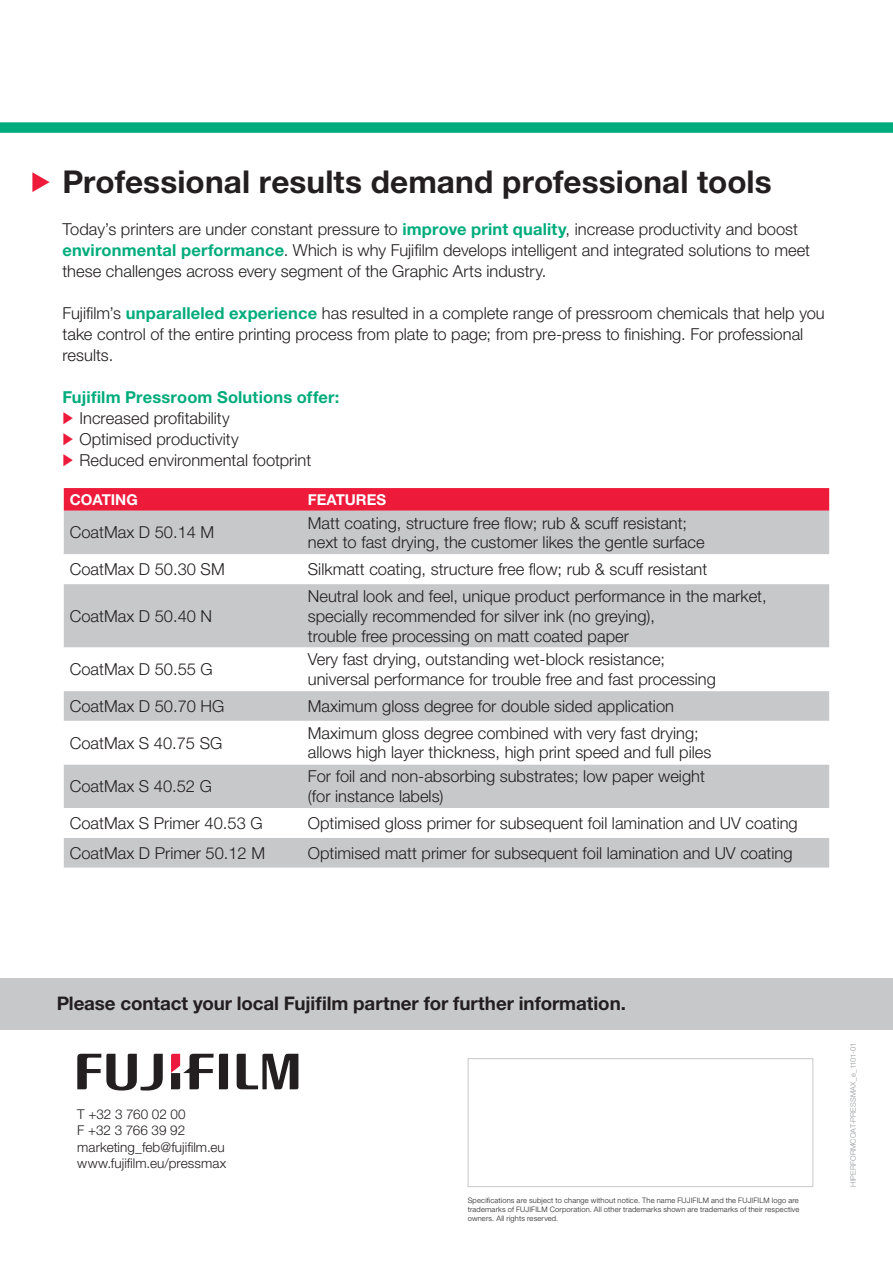
<style>
.page{position:relative;width:893px;height:1263px;background:#fff}
.page>*{position:absolute;margin:0;border:0;box-sizing:border-box;transform-origin:0 0}
.D_HEADLINE_01{font:700 31.5px "Helvetica Neue LT Std";letter-spacing:.005em;color:#231f20}
.X-WANTTOKNOWMORE{font:700 18.75px "Helvetica Neue LT Std";letter-spacing:-.005em;color:#231f20}
.t1{font:300 16.5px/19.8px "Helvetica Neue LT Std";color:#231f20}
.t2{font:700 16.5px "Helvetica Neue LT Std";letter-spacing:.01em;color:#00ac7c}
.t3{font:700 15px "Helvetica Neue LT Std";color:#fff}
.Z-ADDRESS{font:300 13.5px "Helvetica Neue LT Std";letter-spacing:.005em;color:#231f20}
.t4{font:300 7.5px/9px "Helvetica Neue LT Std";letter-spacing:.025em;color:#231f20;text-align:justify}
.t5{font:300 7.5px "Helvetica Neue LT Std";letter-spacing:.02em;color:#939598}
.s1{color:#ed1a3a}
.s2{font-weight:700;color:#00ac7c}
</style>
<div class="page">
<svg style="left:237px;top:1054px;width:61px;height:35px"></svg>
<svg style="left:77px;top:1054px;width:86px;height:37px"></svg>
<svg style="left:171px;top:1054px;width:57px;height:35px"></svg>
<div style="left:468px;top:1058px;width:345px;height:129px;border:1px solid #c7c8ca"></div>
<div style="left:0;top:122px;width:893px;height:11px;background:#00ac7c"></div>
<svg style="left:64px;top:488px;width:765px;height:23px"></svg>
<div style="left:64px;top:511px;width:765px;height:356px;background:#c7c8ca"></div>
<svg style="left:64px;top:554px;width:765px;height:284px"></svg>
<div style="left:0;top:978px;width:893px;height:51px;background:#c7c8ca"></div>
<p class="D_HEADLINE_01" style="left:28px;top:162px;width:745px"><span class="s1">▶</span> Professional results demand professional tools</p>
<p class="t1" style="left:63px;top:218px;width:749px;line-height:21px">Today’s printers are under constant pressure to <span class="s2">improve print quality</span>, increase productivity and boost <span class="s2">environmental performance</span>. Which is why Fujifilm develops intelligent and integrated solutions to meet these challenges across every segment of the Graphic Arts industry.</p>
<p class="t1" style="left:63px;top:302px;width:764px;line-height:21px">Fujifilm’s <span class="s2">unparalleled experience</span> has resulted in a complete range of pressroom chemicals that help you take control of the entire printing process from plate to page; from pre-press to finishing. For professional results.</p>
<p class="t2" style="left:63px;top:386px;width:278px">Fujifilm Pressroom Solutions offer:</p>
<p class="t1" style="left:80px;top:407px;width:152px">Increased profitability</p>
<p class="t1" style="left:80px;top:428px;width:161px">Optimised productivity</p>
<p class="t1" style="left:80px;top:449px;width:233px">Reduced environmental footprint</p>
<p class="t3" style="left:70px;top:490px;width:70px">COATING</p>
<p class="t3" style="left:308px;top:490px;width:80px">FEATURES</p>
<p class="t1" style="left:70px;top:522px;width:146px">CoatMax D 50.14 M</p>
<p class="t1" style="left:308px;top:512px;width:398px">Matt coating, structure free flow; rub &amp; scuff resistant; next to fast drying, the customer likes the gentle surface</p>
<p class="t1" style="left:70px;top:559px;width:156px">CoatMax D 50.30 SM</p>
<p class="t1" style="left:308px;top:559px;width:401px">Silkmatt coating, structure free flow; rub &amp; scuff resistant</p>
<p class="t1" style="left:70px;top:606px;width:144px">CoatMax D 50.40 N</p>
<p class="t1" style="left:308px;top:586px;width:460px">Neutral look and feel, unique product performance in the market, specially recommended for silver ink (no greying),<br>trouble free processing on matt coated paper</p>
<p class="t1" style="left:70px;top:659px;width:145px">CoatMax D 50.55 G</p>
<p class="t1" style="left:308px;top:649px;width:410px">Very fast drying, outstanding wet-block resistance; universal performance for trouble free and fast processing</p>
<p class="t1" style="left:70px;top:696px;width:156px">CoatMax D 50.70 HG</p>
<p class="t1" style="left:308px;top:696px;width:368px">Maximum gloss degree for double sided application</p>
<p class="t1" style="left:70px;top:732px;width:154px">CoatMax S 40.75 SG</p>
<p class="t1" style="left:308px;top:722px;width:405px">Maximum gloss degree combined with very fast drying; allows high layer thickness, high print speed and full piles</p>
<p class="t1" style="left:70px;top:776px;width:144px">CoatMax S 40.52 G</p>
<p class="t1" style="left:308px;top:766px;width:398px">For foil and non-absorbing substrates; low paper weight (for instance labels)</p>
<p class="t1" style="left:70px;top:813px;width:194px">CoatMax S Primer 40.53 G</p>
<p class="t1" style="left:308px;top:813px;width:491px">Optimised gloss primer for subsequent foil lamination and UV coating</p>
<p class="t1" style="left:70px;top:842px;width:197px">CoatMax D Primer 50.12 M</p>
<p class="t1" style="left:308px;top:842px;width:486px">Optimised matt primer for subsequent foil lamination and UV coating</p>
<p class="X-WANTTOKNOWMORE" style="left:57px;top:992px;width:571px">Please contact your local Fujifilm partner for further information.</p>
<p class="Z-ADDRESS" style="left:77px;top:1105px;width:110px">T +32 3 760 02 00</p>
<p class="Z-ADDRESS" style="left:77px;top:1122px;width:109px">F +32 3 766 39 92</p>
<p class="Z-ADDRESS" style="left:77px;top:1138px;width:149px">marketing_feb@fujifilm.eu</p>
<p class="Z-ADDRESS" style="left:77px;top:1155px;width:151px">www.fujifilm.eu/pressmax</p>
<p class="t4" style="left:468px;top:1195px;width:333px">Specifications are subject to change without notice. The name FUJIFILM and the FUJIFILM logo are trademarks of FUJIFILM Corporation. All other trademarks shown are trademarks of their respective owners. All rights reserved.</p>
<p class="t5" style="left:849px;top:1187px;width:146px;rotate:-90deg">HIPERFORMCOAT-PRESSMAX_e_1101-01</p>
</div>
